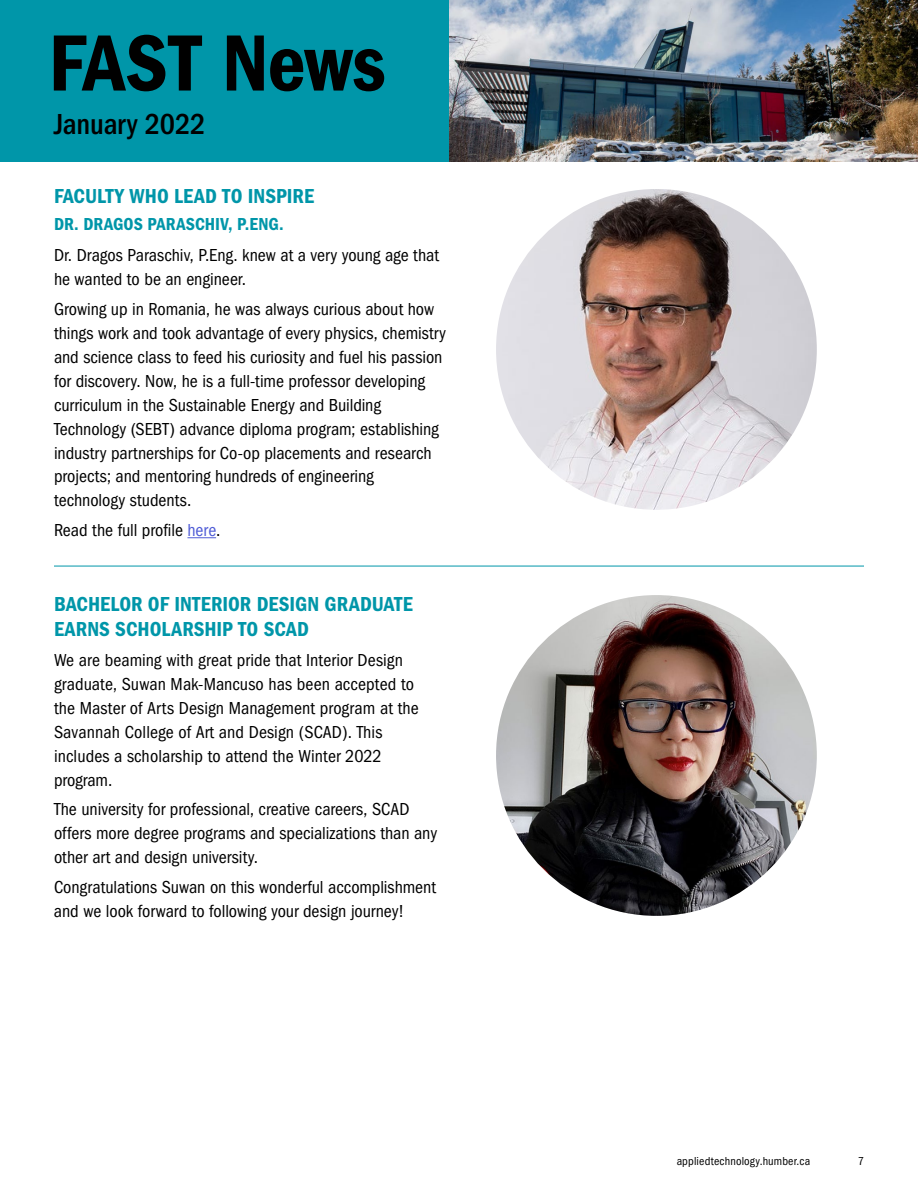
<style>
.page{position:relative;width:918px;height:1188px;background:#fff}
.page>*{position:absolute;margin:0;border:0;box-sizing:border-box;transform-origin:0 0}
.t1{font:82.5px "ITC Franklin Gothic Std Dm Cd";letter-spacing:-.005em;color:#000}
.t2{font:500 condensed 30px "ITC Franklin Gothic Std";letter-spacing:-.005em;color:#000}
.p_body{font:21px/25.2px "ITC Franklin Gothic Std Dm Cd";color:#0096a9}
.h2_content_header{font:21px "ITC Franklin Gothic Std Dm Cd";color:#0096a9}
.p_body-2{font:condensed 18px/24px "ITC Franklin Gothic Std";color:#000}
.h3_content_sub_head{font:18px "ITC Franklin Gothic Std Dm Cd";letter-spacing:.005em;color:#0096a9}
.h1_title{font:condensed 12px "ITC Franklin Gothic Std";letter-spacing:.01em;color:#000}
.s1{color:#4f5cd6}
</style>
<div class="page">
<img style="left:449px;top:0;width:469px;height:162px">
<div style="left:0;top:0;width:449px;height:162px;background:#0096a9"></div>
<svg style="left:187px;top:537px;width:29px;height:1px"></svg>
<img style="left:496px;top:189px;width:321px;height:321px;border-radius:160px">
<hr style="left:54px;top:566px;width:810px;height:1px;background:#0096a9">
<img style="left:496px;top:595px;width:321px;height:321px;border-radius:160px">
<h1 class="t1" style="left:49px;top:16px;width:339px">FAST News</h1>
<h2 class="t2" style="left:54px;top:107px;width:153px">January 2022</h2>
<p class="h2_content_header" style="left:54px;top:184px;width:262px">FACULTY WHO LEAD TO INSPIRE</p>
<p class="h3_content_sub_head" style="left:54px;top:214px;width:231px">DR. DRAGOS PARASCHIV, P.ENG.</p>
<p class="p_body-2" style="left:54px;top:243px;width:387px">Dr. Dragos Paraschiv, P.Eng. knew at a very young age that he wanted to be an engineer.</p>
<p class="p_body-2" style="left:54px;top:297px;width:393px">Growing up in Romania, he was always curious about how things work and took advantage of every physics, chemistry and science class to feed his curiosity and fuel his passion for discovery. Now, he is a full-time professor developing curriculum in the Sustainable Energy and Building Technology (SEBT) advance diploma program; establishing industry partnerships for Co-op placements and research projects; and mentoring hundreds of engineering technology students.</p>
<p class="p_body-2" style="left:54px;top:518px;width:168px">Read the full profile <span class="s1">here</span>.</p>
<p class="p_body" style="left:54px;top:592px;width:360px">BACHELOR OF INTERIOR DESIGN GRADUATE<br>EARNS SCHOLARSHIP TO SCAD</p>
<p class="p_body-2" style="left:54px;top:648px;width:366px">We are beaming with great pride that Interior Design graduate, Suwan Mak-Mancuso has been accepted to the Master of Arts Design Management program at the Savannah College of Art and Design (SCAD). This includes a scholarship to attend the Winter 2022 program.</p>
<p class="p_body-2" style="left:54px;top:797px;width:385px">The university for professional, creative careers, SCAD offers more degree programs and specializations than any other art and design university.</p>
<p class="p_body-2" style="left:54px;top:875px;width:384px">Congratulations Suwan on this wonderful accomplishment and we look forward to following your design journey!</p>
<p class="h1_title" style="left:677px;top:1154px;width:135px">appliedtechnology.humber.ca</p>
<p class="h1_title" style="left:858px;top:1154px;width:8px">7</p>
</div>
